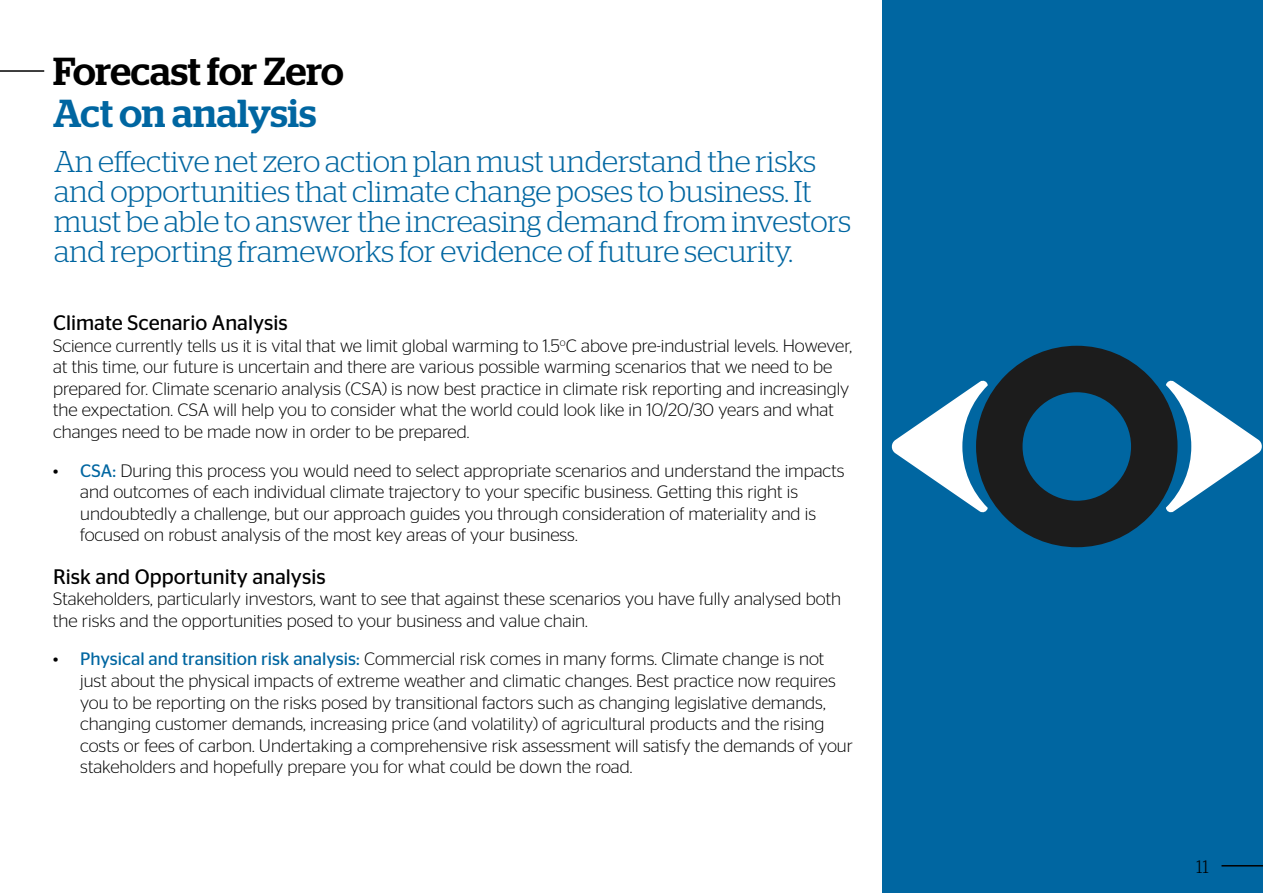
<style>
.page{position:relative;width:1263px;height:893px;background:#fff}
.page>*{position:absolute;margin:0;border:0;box-sizing:border-box;transform-origin:0 0}
.t1{font:500 39px "Stag";letter-spacing:-.01em;color:#000}
.t2{font:500 39px "Stag";color:#0066a1}
.t3{font:300 30px/30px "Stag";letter-spacing:-.005em;color:#0066a1}
.t4{font:21px "Stag Sans";color:#000}
.t5{font:300 18px/21.6px "Stag Sans";color:#000}
.t6{font:300 18px "Stag";color:#000}
.s1{font-weight:400;color:#0066a1}
</style>
<div class="page">
<hr style="left:0;top:70px;width:44px;height:2px;background:#000">
<div style="left:882px;top:0;width:381px;height:893px;background:#0066a1"></div>
<hr style="left:1221px;top:865px;width:42px;height:1px;background:#000">
<svg style="left:891px;top:346px;width:371px;height:201px"></svg>
<h1 class="t1" style="left:53px;top:48px;width:292px">Forecast for Zero</h1>
<h1 class="t2" style="left:53px;top:90px;width:265px">Act on analysis</h1>
<p class="t3" style="left:54px;top:146px;width:799px">An effective net zero action plan must understand the risks and opportunities that climate change poses to business. It must be able to answer the increasing demand from investors and reporting frameworks for evidence of future security.</p>
<p class="t4" style="left:53px;top:311px;width:236px">Climate Scenario Analysis</p>
<p class="t5" style="left:53px;top:334px;width:800px">Science currently tells us it is vital that we limit global warming to 1.5<sup>o</sup>C above pre-industrial levels. However, at this time, our future is uncertain and there are various possible warming scenarios that we need to be prepared for. Climate scenario analysis (CSA) is now best practice in climate risk reporting and increasingly the expectation. CSA will help you to consider what the world could look like in 10/20/30 years and what changes need to be made now in order to be prepared.</p>
<p class="t5" style="left:80px;top:459px;width:766px;text-indent:-27px">• <span class="s1">CSA:</span> During this process you would need to select appropriate scenarios and understand the impacts and outcomes of each individual climate trajectory to your specific business. Getting this right is undoubtedly a challenge, but our approach guides you through consideration of materiality and is focused on robust analysis of the most key areas of your business.</p>
<p class="t4" style="left:53px;top:564px;width:274px">Risk and Opportunity analysis</p>
<p class="t5" style="left:53px;top:588px;width:789px">Stakeholders, particularly investors, want to see that against these scenarios you have fully analysed both the risks and the opportunities posed to your business and value chain.</p>
<p class="t5" style="left:80px;top:648px;width:774px;text-indent:-27px">• <span class="s1">Physical and transition risk analysis:</span> Commercial risk comes in many forms. Climate change is not just about the physical impacts of extreme weather and climatic changes. Best practice now requires you to be reporting on the risks posed by transitional factors such as changing legislative demands, changing customer demands, increasing price (and volatility) of agricultural products and the rising costs or fees of carbon. Undertaking a comprehensive risk assessment will satisfy the demands of your stakeholders and hopefully prepare you for what could be down the road.</p>
<p class="t6" style="left:1196px;top:856px;width:14px">11</p>
</div>
